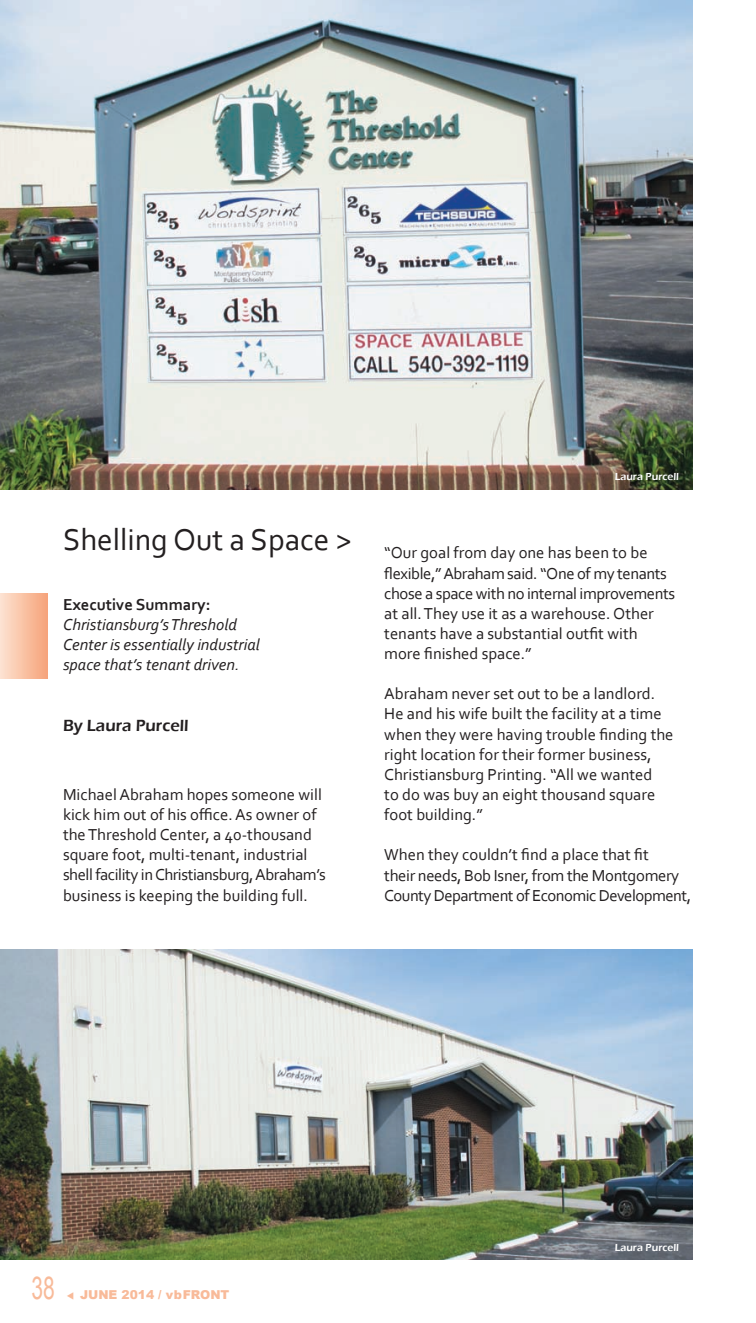
<style>
.page{position:relative;width:756px;height:1323px;background:#fff}
.page>*{position:absolute;margin:0;border:0;box-sizing:border-box;transform-origin:0 0}
.t1{font:31.5px "Corbel";color:#231f20}
.t2{font:31.5px "Arial";color:#f8ba99;scale:.67 1}
.t3{font:16.62px/20.1px "Corbel";color:#231f20}
.t4{font:16.62px/20.1px "Corbel";letter-spacing:-.02em;color:#231f20}
.t5{font:italic 16.62px/20.1px "Corbel";color:#231f20}
.t6{font:700 16.62px "Corbel";color:#231f20}
.t7{font:600 16.62px "Eras ITC";color:#231f20}
.t8{font:900 12.25px "Arial";color:#f8ba99}
.t9{font:600 10.5px "Eras ITC";color:#fff}
</style>
<div class="page">
<div style="left:0;top:594px;width:47px;height:84px;background:linear-gradient(to right,#fde3d2,#f6a47a)"></div>
<img style="left:0;top:0;width:693px;height:489px">
<img style="left:0;top:950px;width:693px;height:310px">
<h1 class="t1" style="left:63px;top:526px;width:291px">Shelling Out a Space &gt;</h1>
<p class="t6" style="left:63px;top:598px;width:149px">Executive Summary:</p>
<p class="t5" style="left:63px;top:616px;width:198px">Christiansburg’s Threshold<br>Center is essentially industrial space that’s tenant driven.</p>
<p class="t7" style="left:63px;top:716px;width:127px">By Laura Purcell</p>
<p class="t3" style="left:63px;top:786px;width:264px">Michael Abraham hopes someone will kick him out of his office. As owner of the Threshold Center, a 40-thousand square foot, multi-tenant, industrial shell facility in Christiansburg, Abraham’s business is keeping the building full.</p>
<p class="t9" style="left:615px;top:470px;width:66px">Laura Purcell</p>
<p class="t3" style="left:384px;top:544px;width:292px">“Our goal from day one has been to be flexible,” Abraham said. “One of my tenants chose a space with no internal improvements at all. They use it as a warehouse. Other tenants have a substantial outfit with more finished space.”</p>
<p class="t3" style="left:384px;top:685px;width:291px">Abraham never set out to be a landlord.<br>He and his wife built the facility at a time when they were having trouble finding the right location for their former business, Christiansburg Printing. “All we wanted<br>to do was buy an eight thousand square foot building.”</p>
<p class="t4" style="left:384px;top:846px;width:308px">When they couldn’t find a place that fit<br>their needs, Bob Isner, from the Montgomery<br>County Department of Economic Development,</p>
<h1 class="t2" style="left:32px;top:1270px;width:36px">38</h1>
<p class="t8" style="left:67px;top:1285px;width:164px">▼ JUNE 2014 / vbFRONT</p>
<p class="t9" style="left:615px;top:1241px;width:66px">Laura Purcell</p>
</div>
